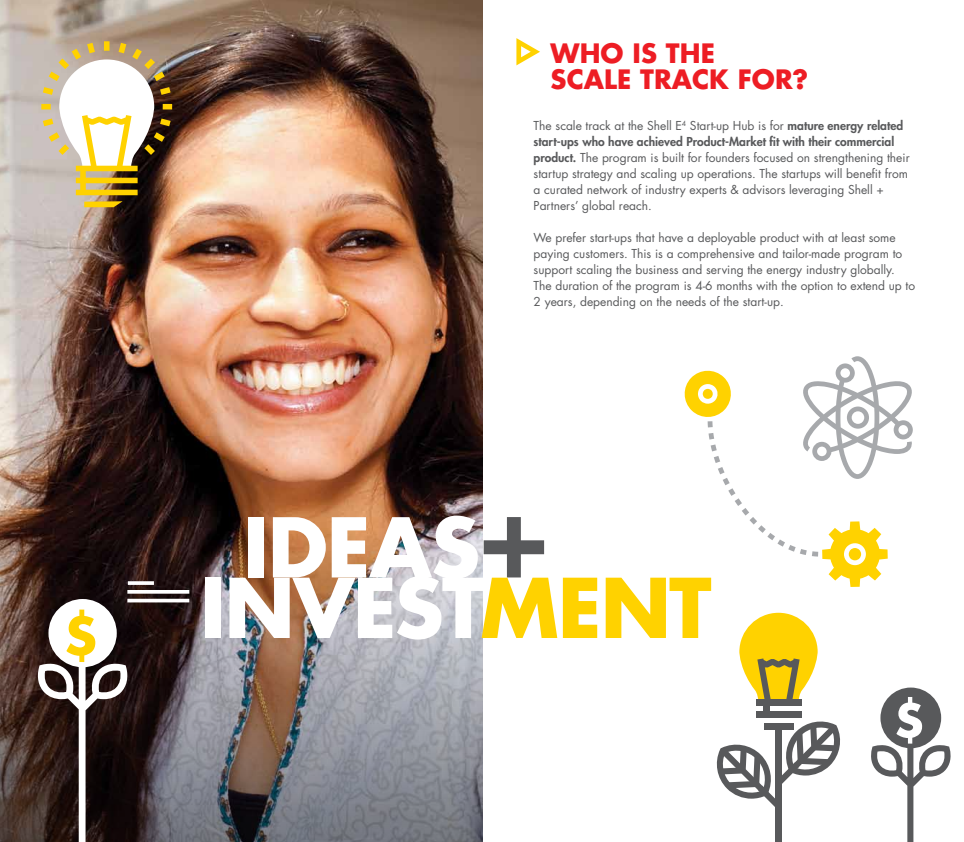
<style>
.page{position:relative;width:964px;height:842px;background:#fff}
.page>*{position:absolute;margin:0;border:0;box-sizing:border-box;transform-origin:0 0}
.t1{font:700 80px/60.5px "Futura";letter-spacing:-.015em;color:#fff}
.t2{font:700 26px/27px "Futura";color:#ed1d24}
.t3{font:12px/16px "Futura";color:#58595b}
.s1{font-weight:800}
.s2{font-weight:800;font-size:118px;color:#58595b}
.s3{color:#ffd200}
</style>
<div class="page">
<img style="left:0;top:0;width:482px;height:396px">
<img style="left:0;top:396px;width:482px;height:446px">
<svg style="left:739px;top:613px;width:78px;height:89px"></svg>
<div style="left:756px;top:699px;width:45px;height:7px;background:#58595b"></div>
<div style="left:756px;top:711px;width:45px;height:6px;background:#58595b"></div>
<div style="left:764px;top:703px;width:6px;height:10px;background:#58595b"></div>
<svg style="left:716px;top:721px;width:124px;height:86px"></svg>
<div style="left:775px;top:728px;width:7px;height:114px;background:#58595b"></div>
<div style="left:880px;top:687px;width:61px;height:61px;background:#58595b;border-radius:50%"></div>
<svg style="left:871px;top:697px;width:80px;height:145px"></svg>
<svg style="left:127px;top:581px;width:62px;height:21px"></svg>
<svg style="left:684px;top:356px;width:229px;height:231px"></svg>
<div style="left:48px;top:599px;width:69px;height:68px;background:#fff;border-radius:50%"></div>
<svg style="left:36px;top:610px;width:93px;height:232px"></svg>
<svg style="left:516px;top:38px;width:24px;height:27px"></svg>
<svg style="left:41px;top:41px;width:131px;height:166px"></svg>
<h2 class="t2" style="left:551px;top:39px;width:207px">WHO IS THE<br>SCALE TRACK FOR</h2>
<h2 class="t2" style="left:793px;top:66px;width:17px">?</h2>
<p class="t3" style="left:534px;top:118px;width:377px">The scale track at the Shell E <sup>4</sup> Start-up H ub is for <span class="s1">mature energy related start-ups who have achieved Product-Market fit with their commercial product.</span> The program is built for founders focused on strengthening their startup strategy and scaling up operations. The startups will benefit from a curated network of industry experts &amp; advisors leveraging Shell + Partners’ global reach.</p>
<p class="t3" style="left:534px;top:230px;width:383px">We prefer start-ups that have a deployable product with at least some paying customers. This is a comprehensive and tailor-made program to support scaling the business and serving the energy industry globally.<br>The duration of the program is 4-6 months with the option to extend up to 2 years, depending on the needs of the start-up.</p>
<h1 class="t1" style="left:200px;top:516px;width:455px;text-indent:43px">IDEAS<span class="s2">+<br></span>INVEST<span class="s3">MENT</span></h1>
</div>
